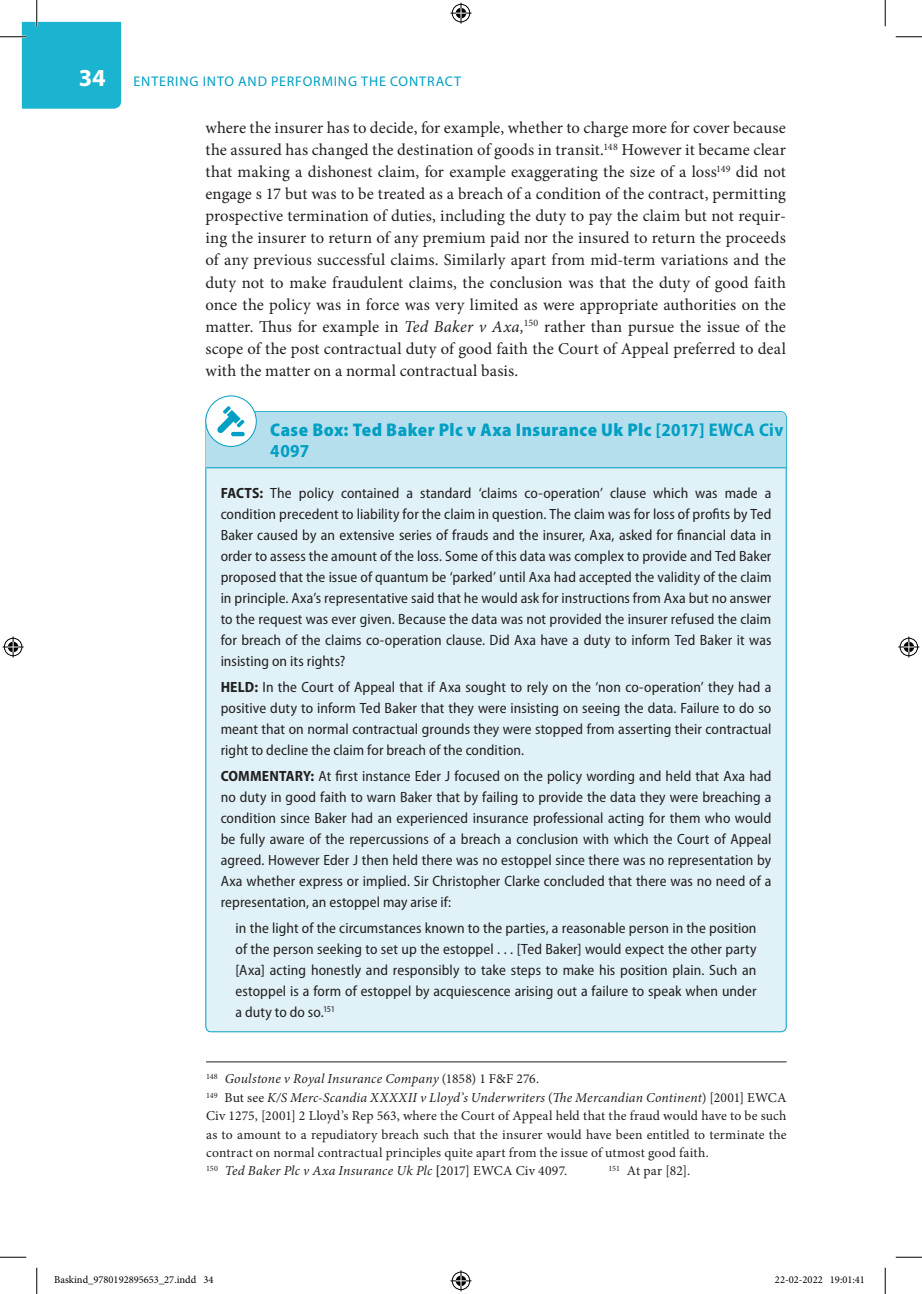
<style>
.page{position:relative;width:922px;height:1294px;background:#fff}
.page>*{position:absolute;margin:0;border:0;box-sizing:border-box;transform-origin:0 0}
.t1{font:900 semi-condensed 18.38px/21.7px "Myriad Pro";letter-spacing:.025em;color:#009fc3}
.t2{font:16.62px/22.1px "Minion Pro";letter-spacing:.005em;color:#231f20;text-align:justify}
.t3{font:semi-condensed 14.88px/21px "Myriad Pro";letter-spacing:.005em;color:#231f20;text-align:justify}
.t4{font:14px "Myriad Pro";letter-spacing:.065em;color:#009fc3}
.t5{font:13.65px/18.4px "Minion Pro";letter-spacing:.01em;color:#231f20}
.t6{font:10.5px "Minion Pro";color:#000}
.s1{font-weight:700;font-size:24.5px;color:#fff}
.s2{font-style:italic}
.s3{font-weight:700}
</style>
<div class="page">
<hr style="left:206px;top:1061px;width:580px;height:1px;background:#231f20">
<div style="left:205px;top:414px;width:582px;height:618px;background:#e0f2f7"></div>
<svg style="left:205px;top:406px;width:581px;height:62px;background:#bae1ee"></svg>
<hr style="left:206px;top:467px;width:580px;height:1px;background:#009fc3">
<svg style="left:896px;top:36px;width:26px;height:1px"></svg>
<svg style="left:0;top:1257px;width:26px;height:1px"></svg>
<svg style="left:896px;top:1257px;width:26px;height:1px"></svg>
<svg style="left:0;top:0;width:121px;height:109px"></svg>
<svg style="left:36px;top:1268px;width:1px;height:26px"></svg>
<svg style="left:885px;top:0;width:1px;height:26px"></svg>
<svg style="left:885px;top:1268px;width:1px;height:26px"></svg>
<svg style="left:450px;top:3px;width:21px;height:21px"></svg>
<svg style="left:450px;top:1270px;width:21px;height:21px"></svg>
<svg style="left:3px;top:636px;width:21px;height:21px"></svg>
<svg style="left:898px;top:636px;width:21px;height:21px"></svg>
<p class="t4" style="left:79px;top:73px;width:384px"><span class="s1">34</span> ENTERING INTO AND PERFORMING THE CONTRACT</p>
<p class="t2" style="left:205px;top:117px;width:582px">where the insurer has to decide, for example, whether to charge more for cover because the assured has changed the destination of goods in transit.<sup>148</sup> However it became clear that making a dishonest claim, for example exaggerating the size of a loss<sup>149</sup> did not engage s 17 but was to be treated as a breach of a condition of the contract, permitting prospective termination of duties, including the duty to pay the claim but not requir&shy;ing the insurer to return of any premium paid nor the insured to return the proceeds of any previous successful claims. Similarly apart from mid-term variations and the duty not to make fraudulent claims, the conclusion was that the duty of good faith once the policy was in force was very limited as were appropriate authorities on the matter. Thus for example in <span class="s2">Ted Baker v Axa,</span><sup>150</sup> rather than pursue the issue of the scope of the post contractual duty of good faith the Court of Appeal preferred to deal with the matter on a normal contractual basis.</p>
<p class="t1" style="left:270px;top:419px;width:515px">Case Box: Ted Baker Plc v Axa Insurance Uk Plc <span class="s3">[2017] EWCA Civ<br>4097</span></p>
<p class="t3" style="left:221px;top:483px;width:552px"><span class="s3">FACTS:</span> The policy contained a standard ‘claims co-operation’ clause which was made a condition precedent to liability for the claim in question. The claim was for loss of profits by Ted Baker caused by an extensive series of frauds and the insurer, Axa, asked for financial data in order to assess the amount of the loss. Some of this data was complex to provide and Ted Baker proposed that the issue of quantum be ‘parked’ until Axa had accepted the validity of the claim in principle. Axa’s representative said that he would ask for instructions from Axa but no answer to the request was ever given. Because the data was not provided the insurer refused the claim for breach of the claims co-operation clause. Did Axa have a duty to inform Ted Baker it was insisting on its rights?</p>
<p class="t3" style="left:221px;top:677px;width:552px"><span class="s3">HELD:</span> In the Court of Appeal that if Axa sought to rely on the ‘non co-operation’ they had a positive duty to inform Ted Baker that they were insisting on seeing the data. Failure to do so meant that on normal contractual grounds they were stopped from asserting their contractual right to decline the claim for breach of the condition.</p>
<p class="t3" style="left:221px;top:766px;width:552px"><span class="s3">COMMENTARY:</span> At first instance Eder J focused on the policy wording and held that Axa had no duty in good faith to warn Baker that by failing to provide the data they were breaching a condition since Baker had an experienced insurance professional acting for them who would be fully aware of the repercussions of a breach a conclusion with which the Court of Appeal agreed. However Eder J then held there was no estoppel since there was no representation by Axa whether express or implied. Sir Christopher Clarke concluded that there was no need of a representation, an estoppel may arise if:</p>
<p class="t3" style="left:235px;top:918px;width:522px">in the light of the circumstances known to the parties, a reasonable person in the position of the person seeking to set up the estoppel . . . [Ted Baker] would expect the other party [Axa] acting honestly and responsibly to take steps to make his position plain. Such an estoppel is a form of estoppel by acquiescence arising out a failure to speak when under a duty to do so.<sup>151</sup></p>
<p class="t5" style="left:206px;top:1070px;width:582px"><sup>148</sup> <span class="s2">Goulstone v Royal Insurance Company</span> (1858) 1 F&amp;F 276.<br><sup>149</sup> But see <span class="s2">K/S Merc-Scandia XXXXII v Lloyd’s Underwriters</span> (<span class="s2">The Mercandian Continent</span>) [2001] EWCA Civ 1275, [2001] 2 Lloyd’s Rep 563, where the Court of Appeal held that the fraud would have to be such as to amount to a repudiatory breach such that the insurer would have been entitled to terminate the contract on normal contractual principles quite apart from the issue of utmost good faith.<br><sup>150</sup> <span class="s2">Ted Baker Plc v Axa Insurance Uk Plc</span> <span class="s3">[</span>2017] EWCA Civ 4097.</p>
<p class="t5" style="left:608px;top:1162px;width:83px"><sup>151</sup> At par [82].</p>
<p class="t6" style="left:54px;top:1273px;width:161px">Baskind_9780192895653_27.indd 34</p>
<p class="t6" style="left:775px;top:1273px;width:91px">22-02-2022 19:01:41</p>
</div>
